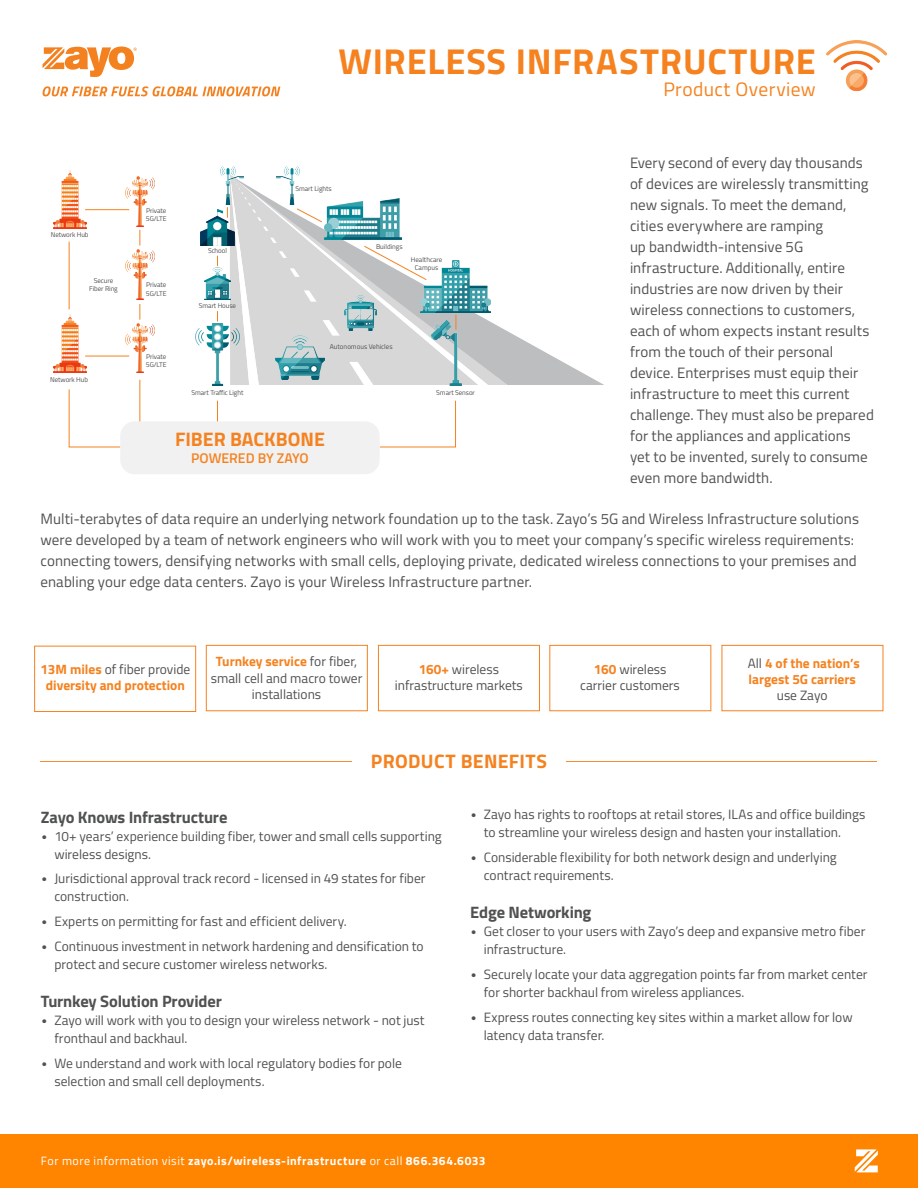
<style>
.page{position:relative;width:918px;height:1188px;background:#fff}
.page>*{position:absolute;margin:0;border:0;box-sizing:border-box;transform-origin:0 0}
.t1{font:700 36px "Titillium Web";letter-spacing:.025em;color:#f5821f}
.t2{font:19.5px "Titillium Web";letter-spacing:.02em;color:#f5821f}
.t3{font:700 19.5px "Titillium Web";letter-spacing:.015em;color:#f5821f}
.t4{font:700 19.5px "Titillium Web";color:#f58220}
.t5{font:700 16.5px "Titillium Web";letter-spacing:-.01em;color:#505151}
.t6{font:15px/21px "Titillium Web";letter-spacing:.005em;color:#505151}
.t7{font:600 14.1px "Titillium Web";color:#f58220}
.t8{font:13.5px/18px "Titillium Web";color:#505151}
.t9{font:13.5px/16.2px "Titillium Web";color:#515151;text-align:center}
.t10{font:700 13.5px/16.2px "Titillium Web";color:#f5821f;text-align:center}
.t11{font:700 12px "Titillium Web";letter-spacing:.045em;color:#fff}
.t12{font:6.9px/8.2px "Titillium Web";letter-spacing:-.01em;color:#505050}
.s1{font-weight:700;color:#f5821f}
.s2{font-weight:400;color:#515151}
.s3{font-family:"Trebuchet MS"}
.s4{font-weight:400}
</style>
<div class="page">
<div style="left:0;top:1134px;width:918px;height:54px;background:#ff8400"></div>
<svg style="left:855px;top:1149px;width:23px;height:23px"></svg>
<svg style="left:43px;top:46px;width:94px;height:31px"></svg>
<svg style="left:43px;top:86px;width:237px;height:10px"></svg>
<img style="left:826px;top:40px;width:61px;height:50px">
<div style="left:206px;top:645px;width:162px;height:66px;border:1px solid #f5821f"></div>
<div style="left:549px;top:645px;width:162px;height:66px;border:1px solid #f5821f"></div>
<div style="left:378px;top:645px;width:162px;height:66px;border:1px solid #f5821f"></div>
<div style="left:722px;top:645px;width:161px;height:66px;border:1px solid #f5821f"></div>
<div style="left:34px;top:646px;width:162px;height:66px;border:1px solid #f5821f"></div>
<hr style="left:139px;top:380px;width:1px;height:46px;background:#f58220">
<svg style="left:217px;top:401px;width:1px;height:20px"></svg>
<svg style="left:380px;top:400px;width:76px;height:48px"></svg>
<svg style="left:68px;top:389px;width:52px;height:59px"></svg>
<div style="left:120px;top:421px;width:260px;height:53px;background:#f1f1f1;border-radius:14px"></div>
<img style="left:53px;top:170px;width:33px;height:58px">
<img style="left:53px;top:315px;width:33px;height:57px">
<img style="left:125px;top:177px;width:29px;height:49px">
<img style="left:125px;top:250px;width:29px;height:49px">
<img style="left:125px;top:323px;width:29px;height:50px">
<hr style="left:85px;top:209px;width:44px;height:1px;background:#f58220">
<hr style="left:85px;top:356px;width:44px;height:1px;background:#f58220">
<svg style="left:139px;top:230px;width:1px;height:16px"></svg>
<svg style="left:139px;top:304px;width:1px;height:16px"></svg>
<hr style="left:69px;top:242px;width:1px;height:67px;background:#f58220">
<svg style="left:231px;top:176px;width:373px;height:209px"></svg>
<img style="left:220px;top:167px;width:23px;height:37px">
<img style="left:276px;top:167px;width:23px;height:37px">
<img style="left:201px;top:210px;width:33px;height:36px">
<img style="left:421px;top:260px;width:70px;height:53px">
<img style="left:324px;top:198px;width:77px;height:42px">
<img style="left:205px;top:268px;width:25px;height:32px">
<img style="left:196px;top:323px;width:43px;height:63px">
<img style="left:275px;top:335px;width:49px;height:44px">
<img style="left:344px;top:296px;width:32px;height:35px">
<img style="left:427px;top:320px;width:45px;height:66px">
<svg style="left:455px;top:315px;width:1px;height:15px"></svg>
<hr style="left:40px;top:761px;width:838px;height:1px;background:#f5821f">
<div style="left:352px;top:752px;width:214px;height:22px;background:#fff"></div>
<h1 class="t1" style="left:338px;top:34px;width:479px">WIRELESS INFRASTRUCTURE</h1>
<h2 class="t2" style="left:663px;top:75px;width:154px">Product Overview</h2>
<p class="t6" style="left:630px;top:152px;width:245px">Every second of every day thousands of devices are wirelessly transmitting new signals. To meet the demand, cities everywhere are ramping<br>up bandwidth-intensive 5G infrastructure. Additionally, entire industries are now driven by their wireless connections to customers, each of whom expects instant results from the touch of their personal device. Enterprises must equip their infrastructure to meet this current challenge. They must also be prepared for the appliances and applications yet to be invented, surely to consume even more bandwidth.</p>
<p class="t6" style="left:40px;top:508px;width:820px">Multi-terabytes of data require an underlying network foundation up to the task. Zayo’s 5G and Wireless Infrastructure solutions were developed by a team of network engineers who will work with you to meet your company’s specific wireless requirements: connecting towers, densifying networks with small cells, deploying private, dedicated wireless connections to your premises and enabling your edge data centers. Zayo is your Wireless Infrastructure partner.</p>
<p class="t12" style="left:296px;top:184px;width:38px">Smart Lights</p>
<p class="t12" style="left:146px;top:206px;width:22px">Private<br>5G/LTE</p>
<p class="t12" style="left:51px;top:230px;width:39px">Network Hub</p>
<p class="t12" style="left:376px;top:242px;width:28px">Buildings</p>
<p class="t12" style="left:208px;top:246px;width:20px">School</p>
<p class="t12" style="left:411px;top:256px;width:33px;line-height:7.5px;text-align:center">Healthcare<br>Campus</p>
<p class="t12" style="left:89px;top:276px;width:30px;text-align:center">Secure<br>Fiber Ring</p>
<p class="t12" style="left:146px;top:281px;width:22px">Private<br>5G/LTE</p>
<p class="t12" style="left:199px;top:301px;width:39px">Smart House</p>
<p class="t12" style="left:330px;top:342px;width:64px">Autonomous Vehicles</p>
<p class="t12" style="left:146px;top:352px;width:22px">Private<br>5G/LTE</p>
<p class="t12" style="left:50px;top:375px;width:39px">Network Hub</p>
<p class="t12" style="left:192px;top:388px;width:53px">Smart Traffic Light</p>
<p class="t12" style="left:436px;top:388px;width:40px">Smart Sensor</p>
<h2 class="t4" style="left:175px;top:424px;width:151px">FIBER BACKBONE</h2>
<p class="t7" style="left:191px;top:448px;width:119px">POWERED BY ZAYO</p>
<p class="t9" style="left:211px;top:653px;width:153px"><span class="s1">Turnkey service</span> for fiber, small cell and macro tower installations</p>
<p class="t9" style="left:580px;top:660px;width:101px"><span class="s1">160</span> wireless carrier customers</p>
<p class="t10" style="left:745px;top:654px;width:117px;text-align:left"><span class="s2">●All</span> 4 of the nation’s largest 5G carriers</p>
<p class="t10" style="left:40px;top:660px;width:151px">13M miles <span class="s2">of fiber provide </span>diversity and protection</p>
<p class="t9" style="left:395px;top:660px;width:129px"><span class="s1">160+</span> wireless infrastructure markets</p>
<p class="t9" style="left:777px;top:687px;width:52px">use Zayo</p>
<h2 class="t3" style="left:371px;top:746px;width:178px">PRODUCT BENEFITS</h2>
<p class="t5" style="left:41px;top:804px;width:188px">Zayo Knows Infrastructure</p>
<p class="t8" style="left:54px;top:826px;width:389px;text-indent:-14px"><span class="s3">•</span> 10+ years’ experience building fiber, tower and small cells supporting wireless designs.</p>
<p class="t8" style="left:54px;top:869px;width:373px;text-indent:-14px"><span class="s3">•</span> Jurisdictional approval track record - licensed in 49 states for fiber construction.</p>
<p class="t8" style="left:41px;top:912px;width:307px"><span class="s3">•</span> Experts on permitting for fast and efficient delivery.</p>
<p class="t8" style="left:54px;top:936px;width:371px;text-indent:-14px"><span class="s3">•</span> Continuous investment in network hardening and densification to protect and secure customer wireless networks.</p>
<p class="t5" style="left:41px;top:989px;width:182px">Turnkey Solution Provider</p>
<p class="t8" style="left:54px;top:1011px;width:372px;text-indent:-14px"><span class="s3">•</span> Zayo will work with you to design your wireless network - not just fronthaul and backhaul.</p>
<p class="t8" style="left:54px;top:1053px;width:349px;text-indent:-14px"><span class="s3">•</span> We understand and work with local regulatory bodies for pole selection and small cell deployments.</p>
<p class="t8" style="left:484px;top:805px;width:383px;text-indent:-14px"><span class="s3">•</span> Zayo has rights to rooftops at retail stores, ILAs and office buildings to streamline your wireless design and hasten your installation.</p>
<p class="t8" style="left:484px;top:848px;width:355px;text-indent:-14px"><span class="s3">•</span> Considerable flexibility for both network design and underlying contract requirements.</p>
<p class="t5" style="left:470px;top:900px;width:123px">Edge Networking</p>
<p class="t8" style="left:484px;top:922px;width:383px;text-indent:-14px"><span class="s3">•</span> Get closer to your users with Zayo’s deep and expansive metro fiber infrastructure.</p>
<p class="t8" style="left:484px;top:965px;width:385px;text-indent:-14px"><span class="s3">•</span> Securely locate your data aggregation points far from market center for shorter backhaul from wireless appliances.</p>
<p class="t8" style="left:484px;top:1007px;width:370px;text-indent:-14px"><span class="s3">•</span> Express routes connecting key sites within a market allow for low latency data transfer.</p>
<p class="t11" style="left:41px;top:1151px;width:446px"><span class="s4">For more information visit</span> zayo.is/wireless-infrastructure <span class="s4">or call</span> 866.364.6033</p>
</div>
